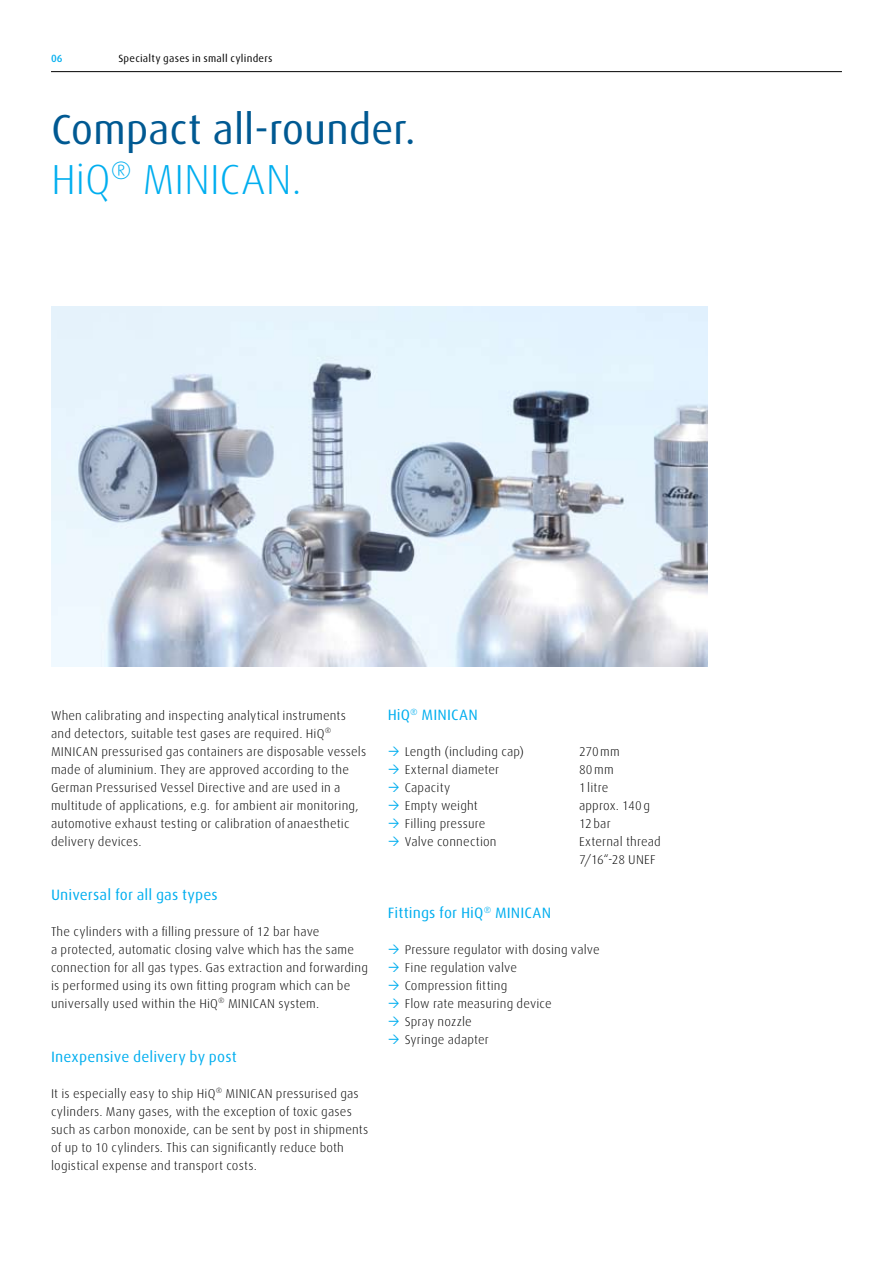
<style>
.page{position:relative;width:893px;height:1263px;background:#fff}
.page>*{position:absolute;margin:0;border:0;box-sizing:border-box;transform-origin:0 0}
.t1{font:42px/50.4px "Linde Dax OT";letter-spacing:-.01em;color:#005992}
.t2{font:15px "Linde Dax OT";letter-spacing:.005em;color:#00aeef}
.t3{font:300 12.75px/18px "Linde Dax OT";letter-spacing:.01em;color:#000}
.t4{font:10.5px "Linde Dax OT";letter-spacing:.02em;color:#000}
.t5{font:500 10.5px "Linde Dax OT";color:#00aeef}
.s1{font-weight:300;color:#00aeef}
</style>
<div class="page">
<hr style="left:51px;top:71px;width:791px;height:1px;background:#000">
<img style="left:51px;top:306px;width:656px;height:360px">
<p class="t5" style="left:51px;top:52px;width:13px">06</p>
<p class="t4" style="left:118px;top:52px;width:156px">Specialty gases in small cylinders</p>
<h1 class="t1" style="left:51px;top:103px;width:366px">Compact all-rounder.<br><span class="s1">HiQ</span><sup>®</sup> <span class="s1">MINICAN.</span></h1>
<p class="t3" style="left:51px;top:706px;width:317px">When calibrating and inspecting analytical instruments and detectors, suitable test gases are required. HiQ<sup>® </sup>MINICAN pressurised gas containers are disposable vessels made of aluminium. They are approved according to the German Pressurised Vessel Directive and are used in a multitude of applications, e.g. for ambient air monitoring, automotive exhaust testing or calibration of anaesthetic delivery devices.</p>
<p class="t2" style="left:51px;top:885px;width:168px">Universal for all gas types</p>
<p class="t3" style="left:51px;top:922px;width:318px">The cylinders with a filling pressure of 12 bar have<br>a protected, automatic closing valve which has the same connection for all gas types. Gas extraction and forwarding is performed using its own fitting program which can be universally used within the HiQ<sup>®</sup> MINICAN system.</p>
<p class="t2" style="left:51px;top:1047px;width:187px">Inexpensive delivery by post</p>
<p class="t3" style="left:51px;top:1084px;width:319px">It is especially easy to ship HiQ<sup>®</sup> MINICAN pressurised gas cylinders. Many gases, with the exception of toxic gases such as carbon monoxide, can be sent by post in shipments of up to 10 cylinders. This can significantly reduce both logistical expense and transport costs.</p>
<p class="t2" style="left:388px;top:705px;width:92px">HiQ<sup>®</sup> MINICAN</p>
<p class="t3" style="left:405px;top:742px;width:121px">Length (including cap)</p>
<p class="t3" style="left:579px;top:742px;width:42px">270mm</p>
<p class="t3" style="left:405px;top:760px;width:96px">External diameter</p>
<p class="t3" style="left:579px;top:760px;width:36px">80mm</p>
<p class="t3" style="left:405px;top:778px;width:47px">Capacity</p>
<p class="t3" style="left:579px;top:778px;width:31px">1litre</p>
<p class="t3" style="left:405px;top:796px;width:75px">Empty weight</p>
<p class="t3" style="left:579px;top:796px;width:73px">approx. 140g</p>
<p class="t3" style="left:405px;top:814px;width:82px">Filling pressure</p>
<p class="t3" style="left:579px;top:814px;width:33px">12bar</p>
<p class="t3" style="left:405px;top:832px;width:94px">Valve connection</p>
<p class="t3" style="left:579px;top:832px;width:83px">External thread<br>7/16“-28 UNEF</p>
<p class="t2" style="left:388px;top:903px;width:165px">Fittings for HiQ<sup>®</sup> MINICAN</p>
<p class="t3" style="left:405px;top:940px;width:197px">Pressure regulator with dosing valve<br>Fine regulation valve<br>Compression fitting<br>Flow rate measuring device<br>Spray nozzle<br>Syringe adapter</p>
</div>
